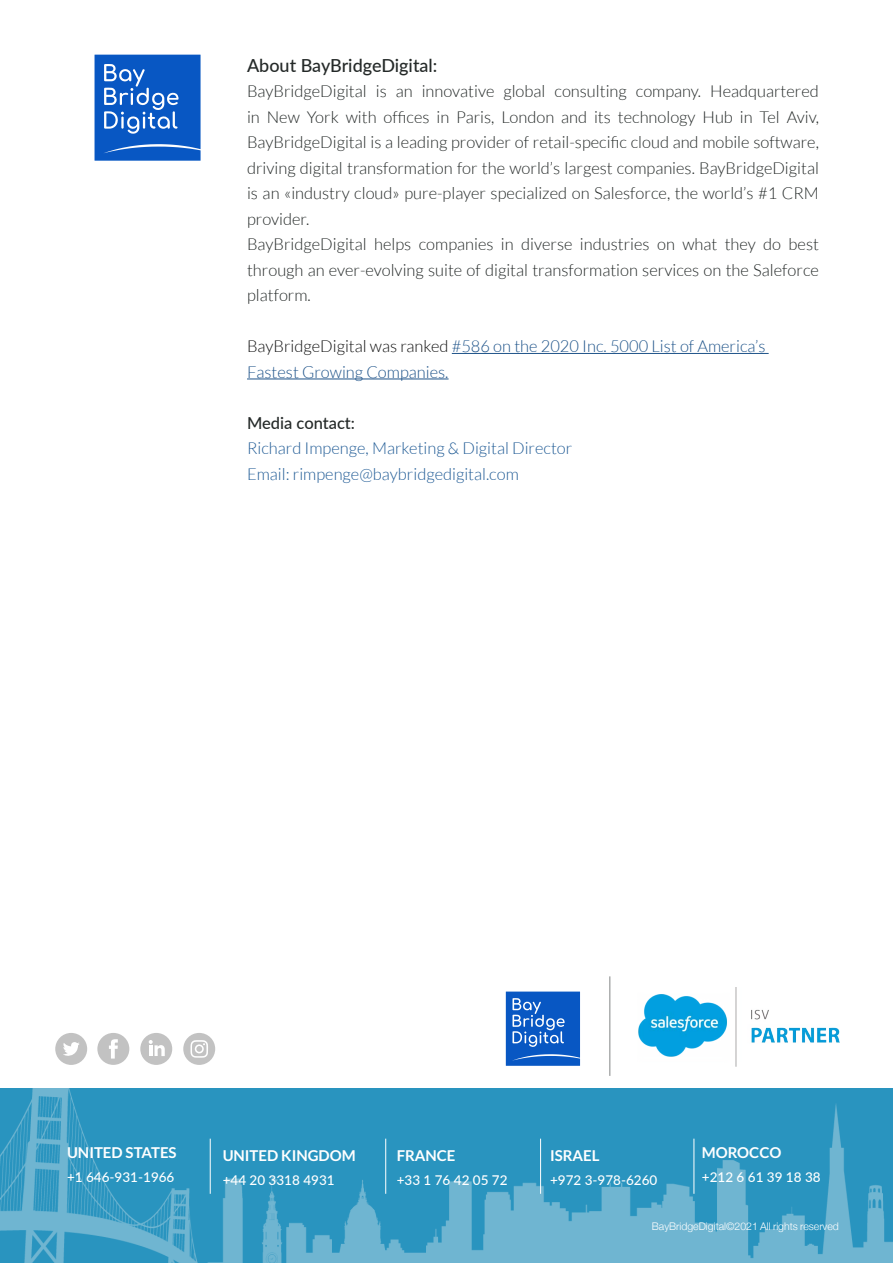
<style>
.page{position:relative;width:893px;height:1263px;background:#fff}
.page>*{position:absolute;margin:0;border:0;box-sizing:border-box;transform-origin:0 0}
.t1{font:500 18px "Lato";color:#242928}
.t2{font:300 16.5px/25.5px "Lato";color:#242928}
.t3{font:300 16.5px/25.5px "Lato";color:#1f548a}
.t4{font:300 16.5px/25.5px "Lato";color:#215c96}
.t5{font:500 16.5px "Lato";color:#242928}
.t6{font:700 15px "Lato";color:#fff}
.t7{font:500 13.5px "Lato";color:#fff}
.t8{font:300 10.5px "Helvetica Neue";color:#fff}
.s1{color:#121212}
</style>
<div class="page">
<img style="left:0;top:1089px;width:893px;height:174px">
<hr style="left:452px;top:353px;width:317px;height:1px;background:#1f548a">
<hr style="left:247px;top:379px;width:202px;height:1px;background:#1f548a">
<svg style="left:95px;top:55px;width:106px;height:106px;background:#246ac9"></svg>
<hr style="left:210px;top:1139px;width:1px;height:55px;background:#fff">
<hr style="left:385px;top:1139px;width:1px;height:55px;background:#fff">
<hr style="left:540px;top:1139px;width:1px;height:55px;background:#fff">
<hr style="left:694px;top:1139px;width:1px;height:55px;background:#fff">
<svg style="left:506px;top:991px;width:74px;height:75px;background:#266bca"></svg>
<img style="left:638px;top:988px;width:201px;height:78px">
<hr style="left:609px;top:976px;width:1px;height:100px;background:#acaeae">
<div style="left:55px;top:1033px;width:32px;height:32px;background:#c2c2c2;border-radius:16px"></div>
<svg style="left:63px;top:1042px;width:16px;height:14px"></svg>
<div style="left:97px;top:1033px;width:32px;height:32px;background:#c2c2c2;border-radius:50%"></div>
<svg style="left:109px;top:1039px;width:9px;height:19px"></svg>
<div style="left:183px;top:1033px;width:32px;height:32px;background:#c2c2c2;border-radius:16px"></div>
<svg style="left:190px;top:1040px;width:18px;height:18px"></svg>
<div style="left:140px;top:1033px;width:32px;height:32px;background:#c2c2c2;border-radius:16px"></div>
<svg style="left:149px;top:1040px;width:16px;height:16px"></svg>
<p class="t1" style="left:247px;top:52px;width:192px">About BayBridgeDigital:</p>
<p class="t2" style="left:247px;top:78px;width:573px">BayBridgeDigital is an innovative global consulting company. Headquartered in New York with offices in Paris, London and its technology Hub in Tel Aviv, BayBridgeDigital is a leading provider of retail-specific cloud and mobile software, driving digital transformation for the world’s largest companies. BayBridgeDigital is an «industry cloud» pure-player specialized on Salesforce, the world’s #1 CRM provider.<br>BayBridgeDigital helps companies in diverse industries on what they do best through an ever-evolving suite of digital transformation services on the Saleforce platform.</p>
<p class="t3" style="left:247px;top:333px;width:520px"><span class="s1">BayBridgeDigital was ranked</span> #586 on the 2020 Inc. 5000 List of America’s<br>Fastest Growing Companies.</p>
<p class="t5" style="left:247px;top:411px;width:110px">Media contact:</p>
<p class="t4" style="left:247px;top:435px;width:327px">Richard Impenge, Marketing &amp; Digital Director<br>Email: rimpenge@baybridgedigital.com</p>
<p class="t6" style="left:67px;top:1144px;width:111px">UNITED STATES</p>
<p class="t7" style="left:67px;top:1167px;width:109px">+1 646-931-1966</p>
<p class="t6" style="left:223px;top:1146px;width:135px">UNITED KINGDOM</p>
<p class="t7" style="left:223px;top:1170px;width:113px">+44 20 3318 4931</p>
<p class="t6" style="left:397px;top:1146px;width:60px">FRANCE</p>
<p class="t7" style="left:397px;top:1170px;width:112px">+33 1 76 42 05 72</p>
<p class="t6" style="left:702px;top:1144px;width:81px">MOROCCO</p>
<p class="t7" style="left:702px;top:1167px;width:120px">+212 6 61 39 18 38</p>
<p class="t8" style="left:652px;top:1217px;width:189px">BayBridgeDigital©2021 All rights reserved</p>
<p class="t6" style="left:550px;top:1146px;width:51px">ISRAEL</p>
<p class="t7" style="left:550px;top:1170px;width:109px">+972 3-978-6260</p>
</div>
